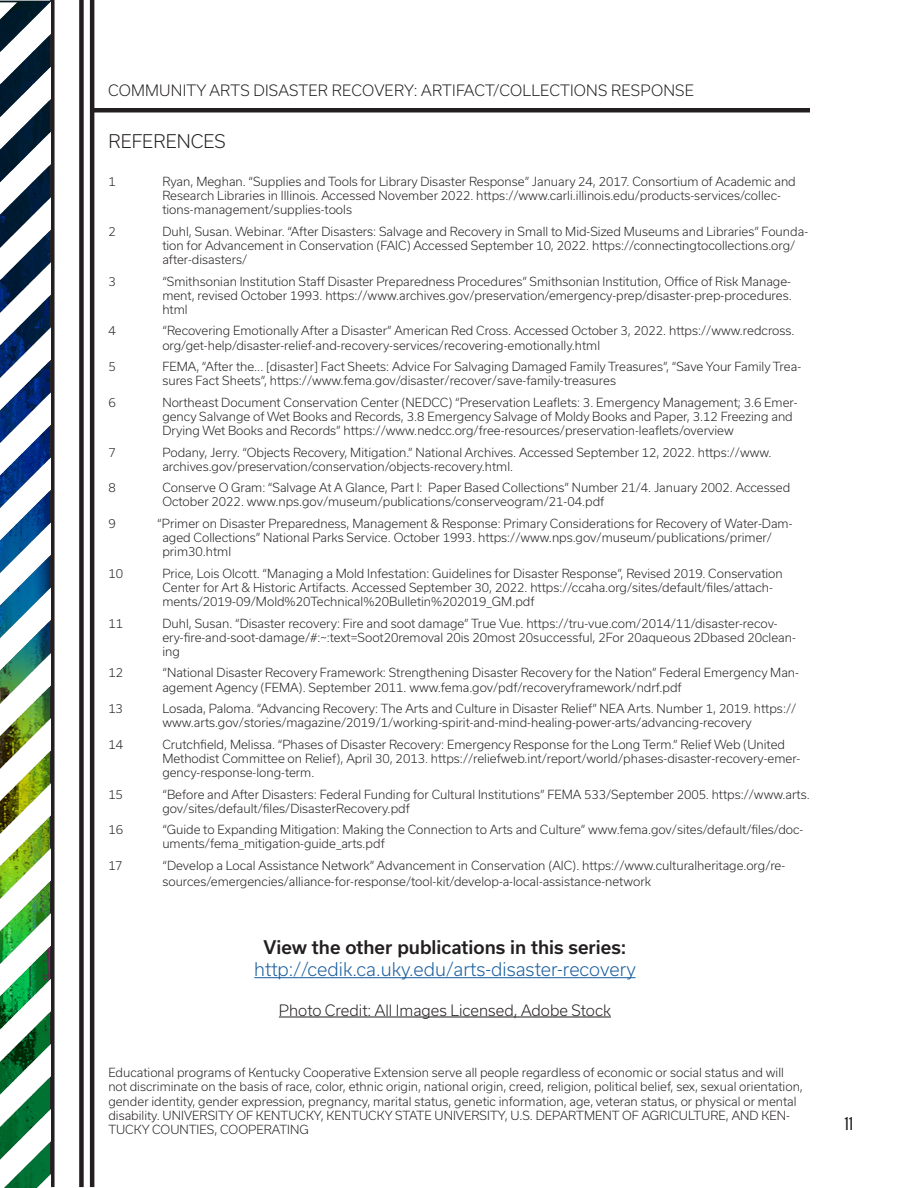
<style>
.page{position:relative;width:918px;height:1188px;background:#fff}
.page>*{position:absolute;margin:0;border:0;box-sizing:border-box;transform-origin:0 0}
.t1{font:300 18px "Usual";color:#175d9e}
.t2{font:500 18px "Usual";color:#231f20}
.t3{font:300 18px "Usual";color:#231f20}
.t4{font:18px "Alternate Gothic ATF";color:#231f20}
.t5{font:300 15px "Usual";letter-spacing:.005em;color:#231f20}
.t6{font:300 12px/14.4px "Usual";color:#231f20}
</style>
<div class="page">
<hr style="left:90px;top:0;width:4px;height:1187px;background:#231f20">
<div style="left:79px;top:0;width:5px;height:1187px;background:#231f20"></div>
<div style="left:50px;top:0;width:5px;height:1187px;background:#231f20"></div>
<img style="left:0;top:1px;width:50px;height:1159px">
<img style="left:1px;top:3px;width:49px;height:1185px">
<hr style="left:92px;top:108px;width:718px;height:4px;background:#231f20">
<hr style="left:254px;top:977px;width:382px;height:1px;background:#175d9e">
<hr style="left:279px;top:1017px;width:332px;height:1px;background:#231f20">
<p class="t5" style="left:108px;top:82px;width:588px">COMMUNITY ARTS DISASTER RECOVERY: ARTIFACT/COLLECTIONS RESPONSE</p>
<p class="t3" style="left:108px;top:131px;width:119px">REFERENCES</p>
<p class="t6" style="left:108px;top:174px;width:9px">1</p>
<p class="t6" style="left:162px;top:174px;width:635px">Ryan, Meghan. “Supplies and Tools for Library Disaster Response” January 24, 2017. Consortium of Academic and<br>Research Libraries in Illinois. Accessed November 2022. https://www.carli.illinois.edu/products-services/collec&shy;tions-management/supplies-tools</p>
<p class="t6" style="left:108px;top:224px;width:9px">2</p>
<p class="t6" style="left:162px;top:224px;width:647px">Duhl, Susan. Webinar. “After Disasters: Salvage and Recovery in Small to Mid-Sized Museums and Libraries” Founda&shy;tion for Advancement in Conservation (FAIC) Accessed September 10, 2022. https://connectingtocollections.org/ after-disasters/</p>
<p class="t6" style="left:108px;top:274px;width:9px">3</p>
<p class="t6" style="left:162px;top:274px;width:631px;text-align:justify">“Smithsonian Institution Staff Disaster Preparedness Procedures” Smithsonian Institution, Office of Risk Manage&shy;ment, revised October 1993. https://www.archives.gov/preservation/emergency-prep/disaster-prep-procedures. html</p>
<p class="t6" style="left:108px;top:324px;width:9px">4</p>
<p class="t6" style="left:162px;top:324px;width:634px">“Recovering Emotionally After a Disaster” American Red Cross. Accessed October 3, 2022. https://www.redcross. org/get-help/disaster-relief-and-recovery-services/recovering-emotionally.html</p>
<p class="t6" style="left:108px;top:359px;width:9px">5</p>
<p class="t6" style="left:162px;top:359px;width:640px">FEMA, “After the... [disaster] Fact Sheets: Advice For Salvaging Damaged Family Treasures”, “Save Your Family Trea&shy;sures Fact Sheets”, https://www.fema.gov/disaster/recover/save-family-treasures</p>
<p class="t6" style="left:108px;top:395px;width:9px">6</p>
<p class="t6" style="left:162px;top:395px;width:637px">Northeast Document Conservation Center (NEDCC) “Preservation Leaflets: 3. Emergency Management; 3.6 Emer&shy;gency Salvange of Wet Books and Records, 3.8 Emergency Salvage of Moldy Books and Paper, 3.12 Freezing and<br>Drying Wet Books and Records” https://www.nedcc.org/free-resources/preservation-leaflets/overview</p>
<p class="t6" style="left:108px;top:445px;width:9px">7</p>
<p class="t6" style="left:162px;top:445px;width:611px">Podany, Jerry. “Objects Recovery, Mitigation.” National Archives. Accessed September 12, 2022. https://www. archives.gov/preservation/conservation/objects-recovery.html.</p>
<p class="t6" style="left:108px;top:480px;width:9px">8</p>
<p class="t6" style="left:162px;top:480px;width:629px">Conserve O Gram: “Salvage At A Glance, Part I: Paper Based Collections” Number 21/4. January 2002. Accessed<br>October 2022. www.nps.gov/museum/publications/conserveogram/21-04.pdf</p>
<p class="t6" style="left:108px;top:516px;width:9px">9</p>
<p class="t6" style="left:162px;top:516px;width:632px;text-indent:-5px">“Primer on Disaster Preparedness, Management &amp; Response: Primary Considerations for Recovery of Water-Dam&shy;aged Collections” National Parks Service. October 1993. https://www.nps.gov/museum/publications/primer/ prim30.html</p>
<p class="t6" style="left:108px;top:566px;width:16px">10</p>
<p class="t6" style="left:162px;top:566px;width:622px">Price, Lois Olcott. “Managing a Mold Infestation: Guidelines for Disaster Response”, Revised 2019. Conservation<br>Center for Art &amp; Historic Artifacts. Accessed September 30, 2022. https://ccaha.org/sites/default/files/attach&shy;ments/2019-09/Mold%20Technical%20Bulletin%202019_GM.pdf</p>
<p class="t6" style="left:108px;top:616px;width:16px">11</p>
<p class="t6" style="left:162px;top:616px;width:635px">Duhl, Susan. “Disaster recovery: Fire and soot damage” True Vue. https://tru-vue.com/2014/11/disaster-recov&shy;ery-fire-and-soot-damage/#:~:text=Soot20removal 20is 20most 20successful, 2For 20aqueous 2Dbased 20clean&shy;ing</p>
<p class="t6" style="left:108px;top:666px;width:16px">12</p>
<p class="t6" style="left:162px;top:666px;width:638px">“National Disaster Recovery Framework: Strengthening Disaster Recovery for the Nation” Federal Emergency Man&shy;agement Agency (FEMA). September 2011. www.fema.gov/pdf/recoveryframework/ndrf.pdf</p>
<p class="t6" style="left:108px;top:701px;width:16px">13</p>
<p class="t6" style="left:162px;top:701px;width:635px">Losada, Paloma. “Advancing Recovery: The Arts and Culture in Disaster Relief” NEA Arts. Number 1, 2019. https:// www.arts.gov/stories/magazine/2019/1/working-spirit-and-mind-healing-power-arts/advancing-recovery</p>
<p class="t6" style="left:108px;top:737px;width:16px">14</p>
<p class="t6" style="left:162px;top:737px;width:640px">Crutchfield, Melissa. “Phases of Disaster Recovery: Emergency Response for the Long Term.” Relief Web (United<br>Methodist Committee on Relief), April 30, 2013. https://reliefweb.int/report/world/phases-disaster-recovery-emer&shy;gency-response-long-term.</p>
<p class="t6" style="left:108px;top:787px;width:16px">15</p>
<p class="t6" style="left:162px;top:787px;width:649px">“Before and After Disasters: Federal Funding for Cultural Institutions” FEMA 533/September 2005. https://www.arts. gov/sites/default/files/DisasterRecovery.pdf</p>
<p class="t6" style="left:108px;top:822px;width:16px">16</p>
<p class="t6" style="left:162px;top:822px;width:643px">“Guide to Expanding Mitigation: Making the Connection to Arts and Culture” www.fema.gov/sites/default/files/doc&shy;uments/fema_mitigation-guide_arts.pdf</p>
<p class="t6" style="left:108px;top:858px;width:16px">17</p>
<p class="t6" style="left:162px;top:857px;width:624px;line-height:16.2px">“Develop a Local Assistance Network” Advancement in Conservation (AIC). https://www.culturalheritage.org/re&shy;sources/emergencies/alliance-for-response/tool-kit/develop-a-local-assistance-network</p>
<p class="t2" style="left:263px;top:937px;width:365px">View the other publications in this series:</p>
<p class="t1" style="left:254px;top:959px;width:383px">http://cedik.ca.uky.edu/arts-disaster-recovery</p>
<p class="t5" style="left:279px;top:1001px;width:334px">Photo Credit: All Images Licensed, Adobe Stock</p>
<p class="t6" style="left:108px;top:1065px;width:696px">Educational programs of Kentucky Cooperative Extension serve all people regardless of economic or social status and will not discriminate on the basis of race, color, ethnic origin, national origin, creed, religion, political belief, sex, sexual orientation, gender identity, gender expression, pregnancy, marital status, genetic information, age, veteran status, or physical or mental disability. UNIVERSITY OF KENTUCKY, KENTUCKY STATE UNIVERSITY, U.S. DEPARTMENT OF AGRICULTURE, AND KEN-TUCKY COUNTIES, COOPERATING</p>
<h1 class="t4" style="left:844px;top:1113px;width:10px">11</h1>
</div>
